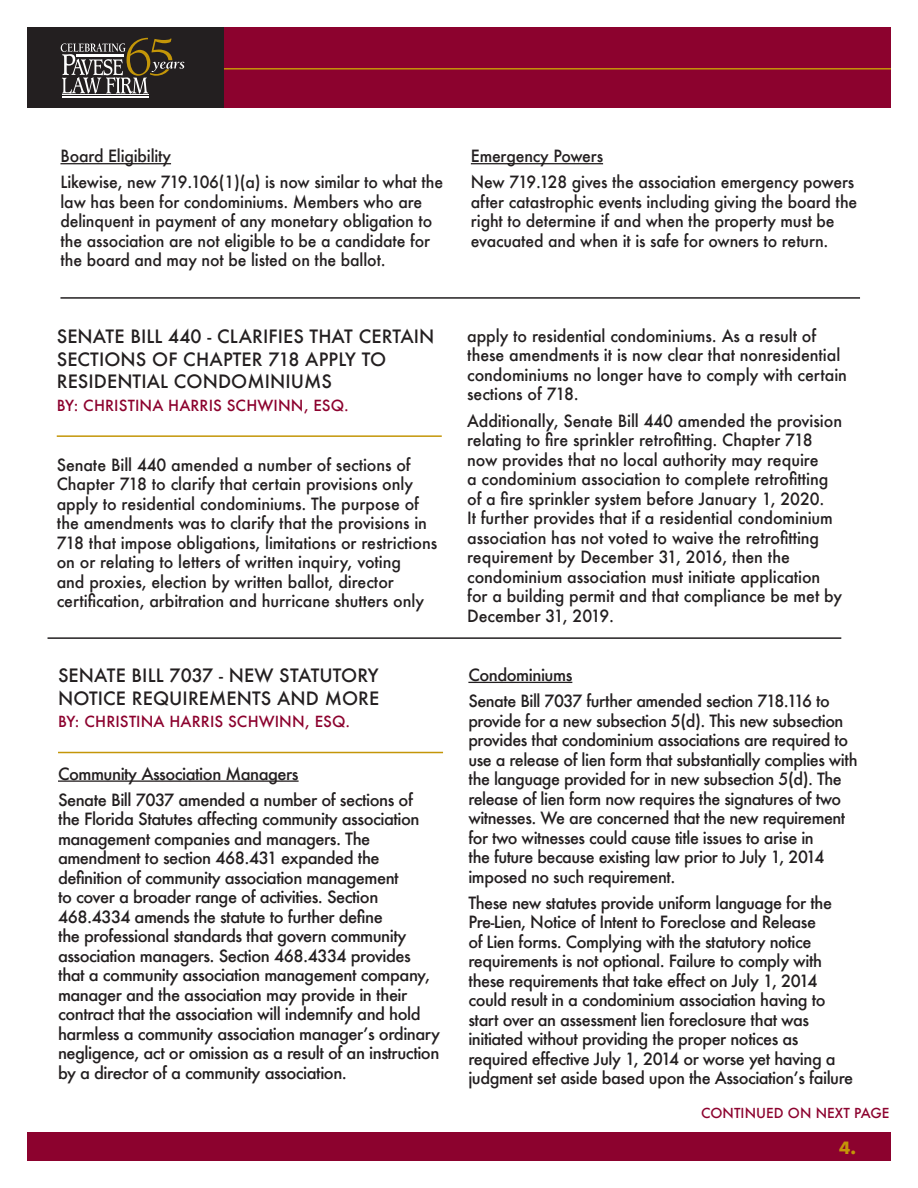
<style>
.page{position:relative;width:918px;height:1188px;background:#fff}
.page>*{position:absolute;margin:0;border:0;box-sizing:border-box;transform-origin:0 0}
.t1{font:500 18px/22.5px "Futura";letter-spacing:.005em;color:#231f20}
.t2{font:500 16.5px/19.5px "Futura";letter-spacing:-.03em;color:#231f20}
.t3{font:500 16.5px/19.5px "Futura";letter-spacing:-.005em;color:#231f20}
.t4{font:500 16.5px/19.5px "Futura";letter-spacing:-.01em;color:#231f20;scale:.96 1}
.t5{font:700 16.5px "Futura";color:#c49608}
.t6{font:500 15px "Futura";letter-spacing:.005em;color:#8c022e}
.t7{font:500 13.5px "Futura";letter-spacing:.005em;color:#8c022e}
</style>
<div class="page">
<div style="left:27px;top:27px;width:864px;height:81px;background:#8c022e"></div>
<hr style="left:132px;top:68px;width:759px;height:2px;background:#c49608">
<div style="left:27px;top:27px;width:197px;height:81px;background:#231f20"></div>
<hr style="left:62px;top:96px;width:87px;height:1px;background:#fff">
<hr style="left:62px;top:95px;width:87px;height:1px;background:#fff">
<svg style="left:61px;top:38px;width:123px;height:56px"></svg>
<div style="left:27px;top:1133px;width:864px;height:28px;background:#8c022e"></div>
<hr style="left:48px;top:637px;width:793px;height:2px;background:#231f20">
<hr style="left:58px;top:780px;width:241px;height:2px;background:#231f20">
<hr style="left:58px;top:752px;width:385px;height:1px;background:#c49608">
<hr style="left:468px;top:682px;width:104px;height:1px;background:#231f20">
<hr style="left:57px;top:435px;width:385px;height:2px;background:#c49608">
<hr style="left:60px;top:163px;width:111px;height:1px;background:#231f20">
<hr style="left:471px;top:163px;width:132px;height:1px;background:#231f20">
<hr style="left:60px;top:297px;width:800px;height:2px;background:#231f20">
<p class="t4" style="left:60px;top:143px;width:400px;line-height:26.2px">Board Eligibility<br>Likewise, new 719.106(1)(a) is now similar to what the</p>
<p class="t4" style="left:60px;top:192px;width:389px">law has been for condominiums. Members who are delinquent in payment of any monetary obligation to the association are not eligible to be a candidate for the board and may not be listed on the ballot.</p>
<p class="t1" style="left:57px;top:325px;width:379px">Senate Bill 440 - Clarifies That Certain<br>Sections of Chapter 718 Apply to<br>Residential Condominiums</p>
<p class="t6" style="left:57px;top:395px;width:181px">By: Ch ristina Harris Sch</p>
<p class="t6" style="left:258px;top:395px;width:93px">winn, Esq.</p>
<p class="t3" style="left:57px;top:455px;width:382px">Senate Bill 440 amended a number of sections of Chapter 718 to clarify that certain provisions only apply to residential condominiums. The purpose of the amendments was to clarify that the provisions in 718 that impose obligations, limitations or restrictions on or relating to letters of written inquiry, voting<br>and proxies, election by written ballot, director certification, arbitration and hurricane shutters only</p>
<p class="t1" style="left:58px;top:664px;width:323px">Senate Bill 7037 - N ew Statutory<br>Notice Requirements and More</p>
<p class="t6" style="left:58px;top:711px;width:181px">By: Ch ristina Harris Sch</p>
<p class="t6" style="left:259px;top:711px;width:93px">winn, Esq.</p>
<p class="t2" style="left:58px;top:760px;width:356px;line-height:26.2px">Community Association Managers<br>Senate Bill 7037 amended a number of sections of</p>
<p class="t2" style="left:58px;top:809px;width:384px">the Florida Statutes affecting community association management companies and managers. The amendment to section 468.431 expanded the definition of community association management<br>to cover a broader range of activities. Section 468.4334 amends the statute to further define<br>the professional standards that govern community association managers. Section 468.4334 provides that a community association management company, manager and the association may provide in their contract that the association will indemnify and hold harmless a community association manager’s ordinary negligence, act or omission as a result of an instruction by a director of a community association.</p>
<p class="t4" style="left:471px;top:143px;width:401px;line-height:26.2px">Emergency Powers<br>N ew 719.128 gives the association emergency powers</p>
<p class="t4" style="left:471px;top:192px;width:404px">after catastrophic events including giving the board the right to determine if and when the property must be evacuated and when it is safe for owners to return.</p>
<p class="t3" style="left:467px;top:326px;width:381px">apply to residential condominiums. As a result of these amendments it is now clear that nonresidential condominiums no longer have to comply with certain sections of 718.</p>
<p class="t3" style="left:467px;top:411px;width:377px">Additionally, Senate Bill 440 amended the provision relating to fire sprinkler retrofitting. Chapter 718 now provides that no local authority may require<br>a condominium association to complete retrofitting of a fire sprinkler system before January 1, 2020.<br>It further provides that if a residential condominium association has not voted to waive the retrofitting requirement by December 31, 2016, then the condominium association must initiate application for a building permit and that compliance be met by December 31, 2019.</p>
<p class="t2" style="left:468px;top:661px;width:363px;line-height:26.2px">Condominiums<br>Senate Bill 7037 further amended section 718.116 to</p>
<p class="t2" style="left:468px;top:710px;width:391px">provide for a new subsection 5(d). This new subsection provides that condominium associations are required to use a release of lien form that substantially complies with the language provided for in new subsection 5(d). The release of lien form now requires the signatures of two witnesses. We are concerned that the new requirement for two witnesses could cause title issues to arise in<br>the future because existing law prior to July 1, 2014 imposed no such requirement.</p>
<p class="t2" style="left:468px;top:893px;width:386px">These new statutes provide uniform language for the Pre-Lien, N otice of I ntent to Foreclose and Release<br>of Lien forms. Complying with the statutory notice requirements is not optional. Failure to comply with these requirements that take effect on July 1, 2014 could result in a condominium association having to start over an assessment lien foreclosure that was initiated without providing the proper notices as required effective July 1, 2014 or worse yet having a judgment set aside based upon the Association’s failure</p>
<p class="t7" style="left:701px;top:1104px;width:20px">CONTINUED</p>
<p class="t7" style="left:788px;top:1104px;width:103px">on next page</p>
<p class="t5" style="left:839px;top:1137px;width:18px">4.</p>
</div>
